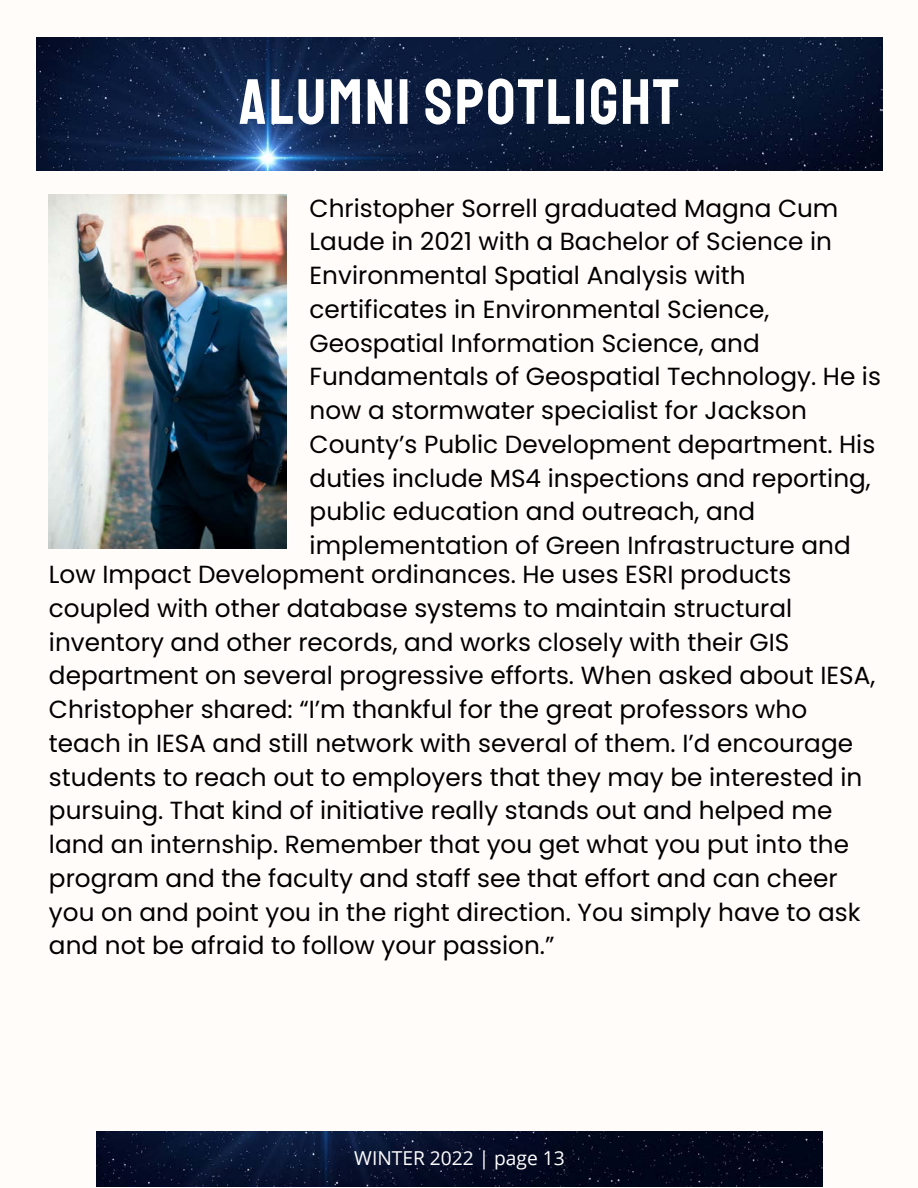
<style>
.page{position:relative;width:918px;height:1188px;background:#fffcfa}
.page>*{position:absolute;margin:0;border:0;box-sizing:border-box;transform-origin:0 0}
.t1{font:64.2px "Staatliches";letter-spacing:.035em;color:#fff}
.t2{font:24.75px/33.8px "Poppins";color:#000}
.t3{font:19.2px "Open Sans";color:#fff}
</style>
<div class="page">
<img style="left:36px;top:38px;width:846px;height:132px">
<img style="left:49px;top:194px;width:237px;height:355px">
<img style="left:96px;top:1131px;width:726px;height:55px">
<h1 class="t1" style="left:239px;top:63px;width:441px">ALUMNI SPOTLIGHT</h1>
<p class="t2" style="left:310px;top:191px;width:573px">Christopher Sorrell graduated Magna Cum Laude in 2021 with a Bachelor of Science in Environmental Spatial Analysis with certificates in Environmental Science, Geospatial Information Science, and Fundamentals of Geospatial Technology. He is now a stormwater specialist for Jackson County’s Public Development department. His duties include MS4 inspections and reporting, public education and outreach, and implementation of Green Infrastructure and</p>
<p class="t2" style="left:49px;top:557px;width:828px">Low Impact Development ordinances. He uses ESRI products coupled with other database systems to maintain structural inventory and other records, and works closely with their GIS department on several progressive efforts. When asked about IESA, Christopher shared: “I’m thankful for the great professors who teach in IESA and still network with several of them. I’d encourage students to reach out to employers that they may be interested in pursuing. That kind of initiative really stands out and helped me land an internship. Remember that you get what you put into the program and the faculty and staff see that effort and can cheer you on and point you in the right direction. You simply have to ask and not be afraid to follow your passion.”</p>
<p class="t3" style="left:354px;top:1144px;width:212px">WINTER 2022 | page 13</p>
</div>
